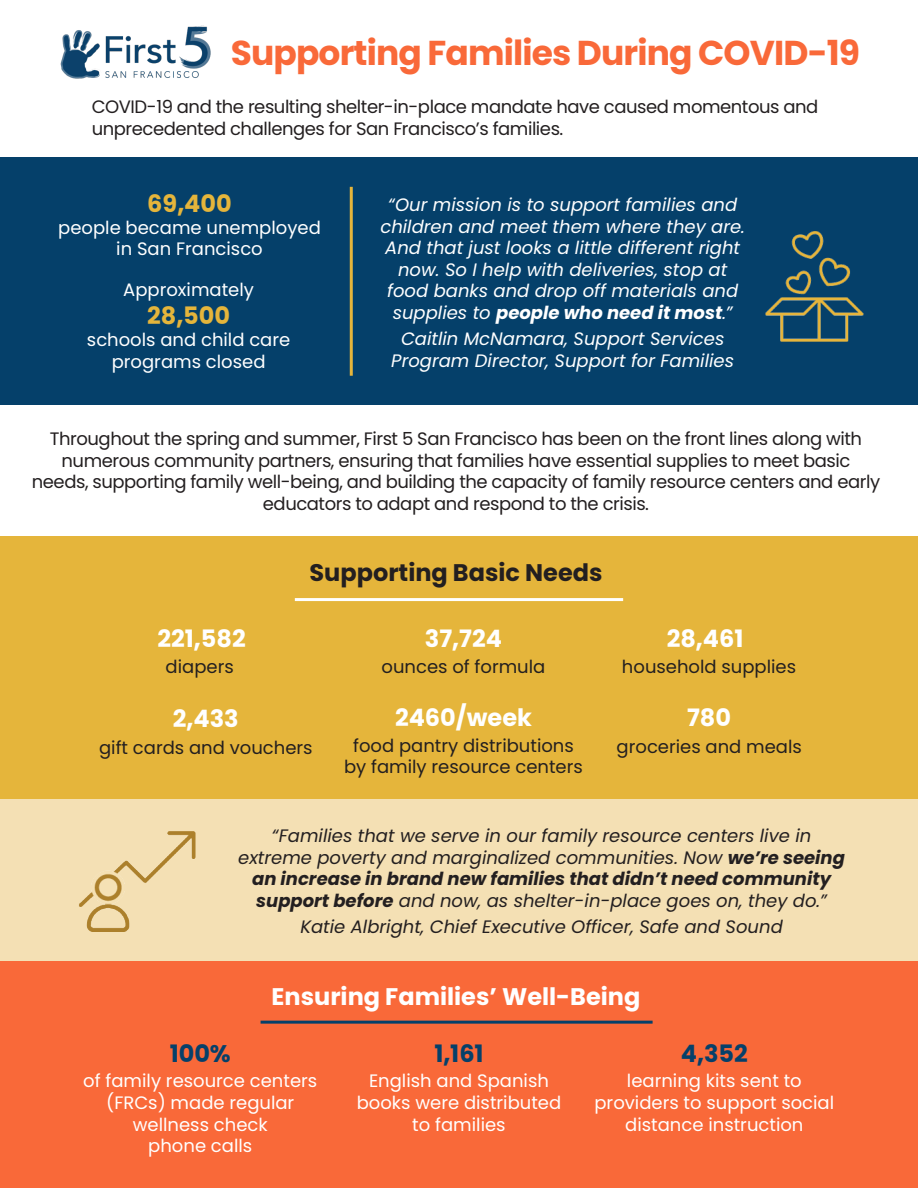
<style>
.page{position:relative;width:918px;height:1188px;background:#fff}
.page>*{position:absolute;margin:0;border:0;box-sizing:border-box;transform-origin:0 0}
.t1{font:700 34.5px "Poppins";letter-spacing:-.025em;color:#f96939}
.t2{font:700 24px "Poppins";color:#fff}
.t3{font:700 24px "Poppins";color:#231f20}
.t4{font:700 24px "Poppins";color:#05406a}
.t5{font:700 24px "Poppins";color:#e5b53b}
.t6{font:18px/21.6px "Poppins";letter-spacing:-.025em;color:#231f20}
.t7{font:italic 18px/21.6px "Poppins";color:#fff;text-align:center}
.t8{font:italic 18px/21.6px "Poppins";color:#231f20;text-align:center}
.t9{font:18px/21.6px "Poppins";color:#fff;text-align:center}
.t10{font:18px/21.6px "Poppins";color:#231f20;text-align:center}
.s1{font-weight:700}
</style>
<div class="page">
<div style="left:0;top:157px;width:918px;height:247px;background:#05406a"></div>
<div style="left:0;top:536px;width:918px;height:263px;background:#e5b53b"></div>
<div style="left:0;top:799px;width:918px;height:162px;background:#f4e0b4"></div>
<div style="left:0;top:961px;width:918px;height:227px;background:#f96939"></div>
<img style="left:60px;top:25px;width:151px;height:54px">
<hr style="left:350px;top:187px;width:3px;height:189px;background:#e5b53b">
<img style="left:765px;top:231px;width:98px;height:111px">
<hr style="left:295px;top:598px;width:328px;height:3px;background:#fff">
<hr style="left:261px;top:1021px;width:392px;height:3px;background:#05406a">
<img style="left:79px;top:831px;width:117px;height:101px">
<p class="t1" style="left:231px;top:33px;width:631px">Supporting Families During COVID-19</p>
<p class="t6" style="left:92px;top:96px;width:728px">COVID-19 and the resulting shelter-in-place mandate have caused momentous and unprecedented challenges for San Francisco’s families.</p>
<p class="t5" style="left:147px;top:190px;width:86px">69,400</p>
<p class="t9" style="left:58px;top:217px;width:264px">people became unemployed in San Francisco</p>
<p class="t9" style="left:123px;top:278px;width:132px">Approximately</p>
<p class="t5" style="left:147px;top:302px;width:85px">28,500</p>
<p class="t9" style="left:87px;top:329px;width:205px">schools and child care programs closed</p>
<p class="t7" style="left:380px;top:194px;width:366px">“Our mission is to support families and children and meet them where they are.<br>And that just looks a little different right now. So I help with deliveries, stop at food banks and drop off materials and supplies to <span class="s1">people who need it most</span>.”</p>
<p class="t7" style="left:391px;top:328px;width:344px">Caitlin McNamara, Support Services<br>Program Director, Support for Families</p>
<p class="t6" style="left:32px;top:428px;width:850px;text-align:center">Throughout the spring and summer, First 5 San Francisco has been on the front lines along with numerous community partners, ensuring that families have essential supplies to meet basic needs, supporting family well-being, and building the capacity of family resource centers and early educators to adapt and respond to the crisis.</p>
<p class="t2" style="left:158px;top:625px;width:90px">221,582</p>
<p class="t10" style="left:166px;top:656px;width:70px">diapers</p>
<p class="t3" style="left:310px;top:559px;width:294px">Supporting Basic Needs</p>
<p class="t2" style="left:425px;top:625px;width:79px">37,724</p>
<p class="t10" style="left:382px;top:656px;width:165px">ounces of formula</p>
<p class="t2" style="left:667px;top:625px;width:78px">28,461</p>
<p class="t10" style="left:622px;top:656px;width:176px">household supplies</p>
<p class="t2" style="left:173px;top:705px;width:67px">2,433</p>
<p class="t2" style="left:395px;top:704px;width:138px">2460/week</p>
<p class="t2" style="left:687px;top:704px;width:46px">780</p>
<p class="t10" style="left:99px;top:737px;width:215px">gift cards and vouchers</p>
<p class="t10" style="left:344px;top:735px;width:240px">food pantry distributions by family resource centers</p>
<p class="t10" style="left:617px;top:736px;width:187px">groceries and meals</p>
<p class="t8" style="left:238px;top:825px;width:608px">“Families that we serve in our family resource centers live in extreme poverty and marginalized communities. Now <span class="s1">we’re seeing an increase in brand new families that didn’t need community support before</span> and now, as shelter-in-place goes on, they do.”</p>
<p class="t8" style="left:300px;top:916px;width:484px">Katie Albright, Chief Executive Officer, Safe and Sound</p>
<p class="t2" style="left:272px;top:983px;width:370px">Ensuring Families’ Well-Being</p>
<p class="t4" style="left:170px;top:1040px;width:63px">100%</p>
<p class="t9" style="left:83px;top:1070px;width:236px">of family resource centers (FRCs) made regular wellness check</p>
<p class="t9" style="left:148px;top:1135px;width:106px">phone calls</p>
<p class="t4" style="left:434px;top:1040px;width:51px">1,161</p>
<p class="t9" style="left:357px;top:1070px;width:206px">English and Spanish books were distributed to families</p>
<p class="t4" style="left:681px;top:1040px;width:69px">4,352</p>
<p class="t9" style="left:594px;top:1070px;width:241px">learning kits sent to providers to support social distance instruction</p>
</div>
